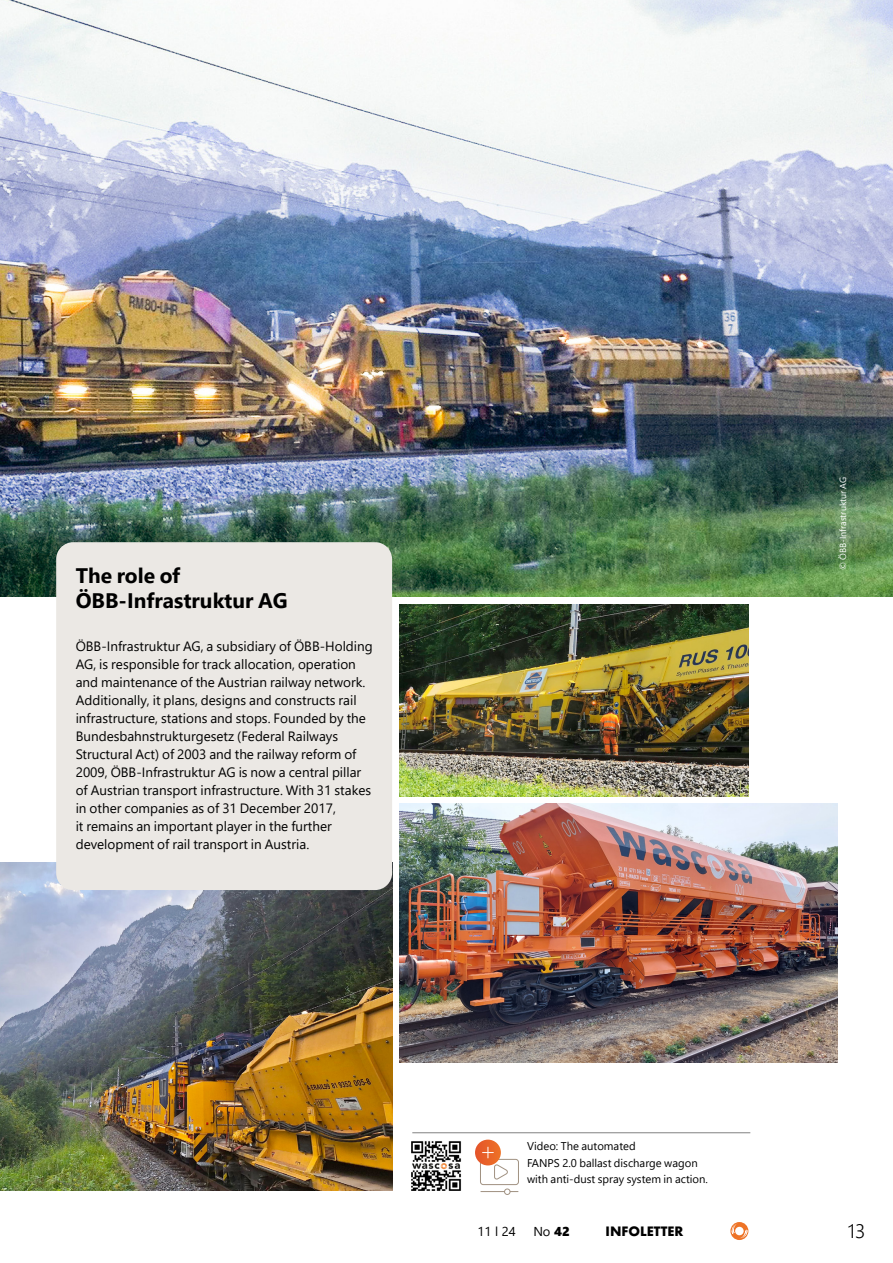
<style>
.page{position:relative;width:893px;height:1263px;background:#fff}
.page>*{position:absolute;margin:0;border:0;box-sizing:border-box;transform-origin:0 0}
.t1{font:700 21px/25.5px "Segoe UI";color:#000}
.t2{font:300 19.5px "Segoe UI";color:#000}
.t3{font:13.5px/18px "Segoe UI";color:#000}
.t4{font:12.9px "Segoe UI";color:#000}
.t5{font:700 12.6px "Futura";color:#000}
.t6{font:11.25px/16.5px "Segoe UI";color:#000}
.t7{font:9px "Segoe UI";color:#fff}
.s1{font-family:"Segoe UI Black"}
</style>
<div class="page">
<svg style="left:730px;top:1222px;width:18px;height:18px"></svg>
<img style="left:0;top:0;width:893px;height:597px">
<img style="left:400px;top:605px;width:348px;height:191px">
<img style="left:400px;top:804px;width:438px;height:258px">
<img style="left:0;top:862px;width:392px;height:329px">
<div style="left:56px;top:542px;width:336px;height:348px;background:#ebe8e4;border-radius:17px"></div>
<img style="left:411px;top:1141px;width:50px;height:50px">
<div style="left:480px;top:1159px;width:39px;height:26px;border:1px solid #a09181;border-radius:3px"></div>
<svg style="left:481px;top:1191px;width:37px;height:1px"></svg>
<div style="left:504px;top:1188px;width:6px;height:7px;border:1px solid #a09181;border-radius:50%"></div>
<svg style="left:475px;top:1139px;width:26px;height:26px"></svg>
<svg style="left:482px;top:1147px;width:27px;height:32px"></svg>
<hr style="left:412px;top:1132px;width:338px;height:1px;background:#000">
<h1 class="t1" style="left:76px;top:561px;width:213px">The role of<br>ÖBB-Infrastruktur AG</h1>
<p class="t3" style="left:76px;top:636px;width:298px">ÖBB-Infrastruktur AG, a subsidiary of ÖBB-Holding AG, is responsible for track allocation, operation and maintenance of the Austrian railway network.<br>Additionally, it plans, designs and constructs rail infrastructure, stations and stops. Founded by the Bundesbahnstrukturgesetz (Federal Railways Structural Act) of 2003 and the railway reform of 2009, ÖBB-Infrastruktur AG is now a central pillar of Austrian transport infrastructure. With 31 stakes in other companies as of 31 December 2017,<br>it remains an important player in the further development of rail transport in Austria.</p>
<p class="t7" style="left:834px;top:570px;width:95px;rotate:-90deg">© ÖBB-Infrastruktur AG</p>
<p class="t6" style="left:527px;top:1137px;width:182px">Video: The automated<br>FANPS 2.0 ballast discharge wagon with anti-dust spray system in action.</p>
<p class="t4" style="left:478px;top:1219px;width:40px">11 l 24</p>
<p class="t4" style="left:533px;top:1219px;width:38px">No <span class="s1">42</span></p>
<p class="t5" style="left:606px;top:1222px;width:79px">INFOLETTER</p>
<h2 class="t2" style="left:848px;top:1213px;width:19px">13</h2>
</div>
